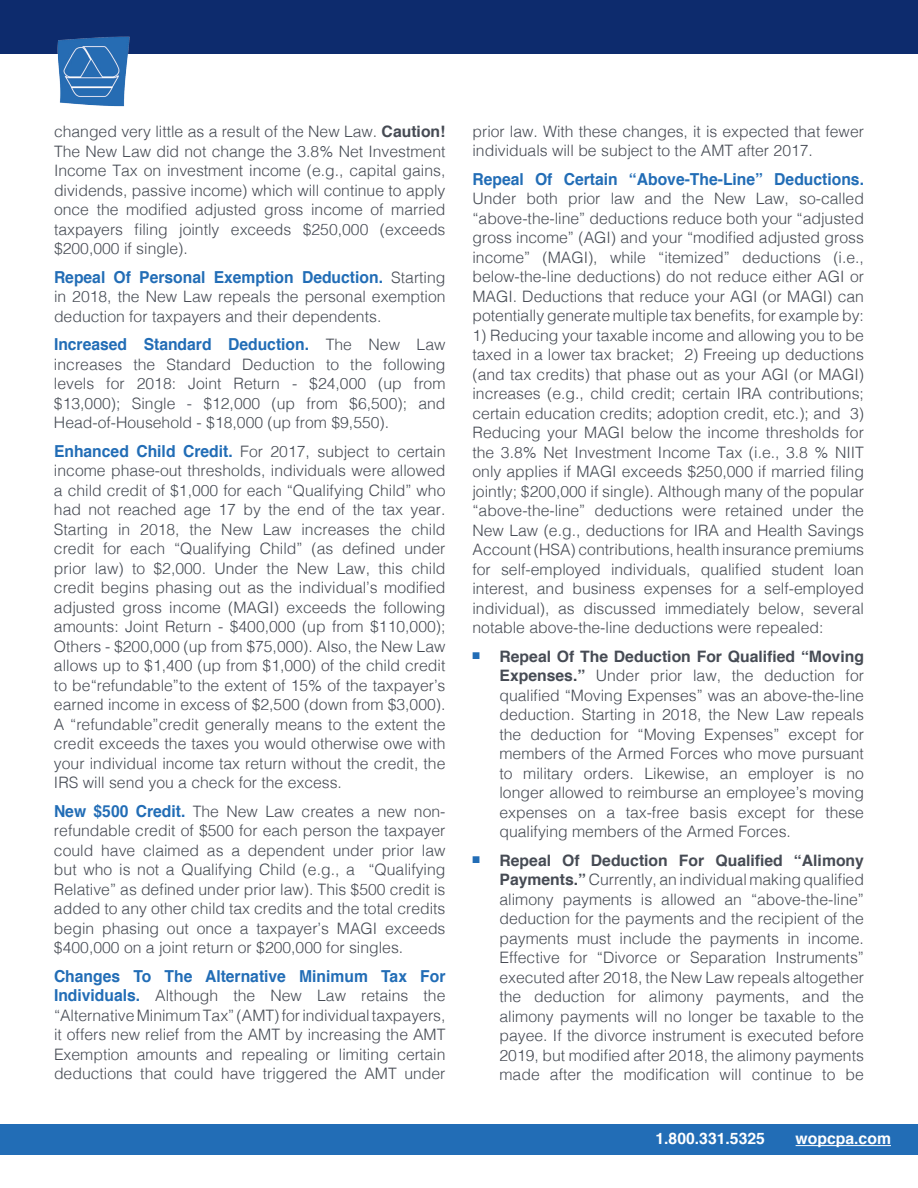
<style>
.page{position:relative;width:918px;height:1188px;background:#fff}
.page>*{position:absolute;margin:0;border:0;box-sizing:border-box;transform-origin:0 0}
.t1{font:700 16.5px "Helvetica";color:#226db6;scale:.95 1}
.t2{font:300 15.75px/19.5px "Helvetica";color:#464b54;text-align:justify}
.t3{font:700 15.75px "Helvetica";color:#fff}
.s1{font-weight:700}
.s2{font-weight:300;font-size:15.75px;color:#464b54}
.s3{font-weight:700;font-size:16.5px;color:#226db6}
.s4{color:#226db6}
</style>
<div class="page">
<div style="left:0;top:0;width:918px;height:54px;background:#0d2b6d"></div>
<div style="left:0;top:1124px;width:918px;height:30px;background:#226db6"></div>
<hr style="left:796px;top:1145px;width:95px;height:1px;background:#fff">
<img style="left:57px;top:36px;width:73px;height:71px">
<p class="t2" style="left:54px;top:121px;width:393px">changed very little as a result of the New Law. <span class="s1">Caution!<br></span>The New Law did not change the 3.8% Net Investment Income Tax on investment income (e.g., capital gains, dividends, passive income) which will continue to apply once the modified adjusted gross income of married taxpayers filing jointly exceeds $250,000 (exceeds $200,000 if single).</p>
<p class="t1" style="left:54px;top:263px;width:414px">Repeal Of Personal Exemption Deduction. <span class="s2">Starting</span></p>
<p class="t2" style="left:54px;top:286px;width:393px">in 2018, the New Law repeals the personal exemption deduction for taxpayers and their dependents.</p>
<p class="t1" style="left:54px;top:331px;width:414px">Increased Standard Deduction. <span class="s2">The New Law</span></p>
<p class="t2" style="left:54px;top:353px;width:393px">increases the Standard Deduction to the following levels for 2018: Joint Return - $24,000 (up from $13,000); Single - $12,000 (up from $6,500); and Head-of-Household - $18,000 (up from $9,550).</p>
<p class="t2" style="left:54px;top:440px;width:393px"><span class="s3">Enhanced Child Credit.</span> For 2017, subject to certain income phase-out thresholds, individuals were allowed a child credit of $1,000 for each “Qualifying Child” who had not reached age 17 by the end of the tax year.<br>Starting in 2018, the New Law increases the child credit for each “Qualifying Child” (as defined under prior law) to $2,000. Under the New Law, this child credit begins phasing out as the individual’s modified adjusted gross income (MAGI) exceeds the following amounts: Joint Return - $400,000 (up from $110,000); Others - $200,000 (up from $75,000). Also, the New Law allows up to $1,400 (up from $1,000) of the child credit to be“refundable”to the extent of 15% of the taxpayer’s earned income in excess of $2,500 (down from $3,000).<br>A “refundable”credit generally means to the extent the credit exceeds the taxes you would otherwise owe with your individual income tax return without the credit, the IRS will send you a check for the excess.</p>
<p class="t2" style="left:54px;top:800px;width:393px"><span class="s3">New $500 Credit.</span> The New Law creates a new non&shy;refundable credit of $500 for each person the taxpayer could have claimed as a dependent under prior law but who is not a Qualifying Child (e.g., a “Qualifying Relative” as defined under prior law). This $500 credit is added to any other child tax credits and the total credits begin phasing out once a taxpayer’s MAGI exceeds $400,000 on a joint return or $200,000 for singles.</p>
<p class="t1" style="left:54px;top:962px;width:414px">Changes To The Alternative Minimum Tax For</p>
<p class="t2" style="left:54px;top:985px;width:393px"><span class="s3">Individuals.</span> Although the New Law retains the “Alternative Minimum Tax” (AMT) for individual taxpayers, it offers new relief from the AMT by increasing the AMT Exemption amounts and repealing or limiting certain deductions that could have triggered the AMT under</p>
<p class="t2" style="left:472px;top:120px;width:393px">prior law. With these changes, it is expected that fewer individuals will be subject to the AMT after 2017.</p>
<p class="t1" style="left:472px;top:165px;width:414px">Repeal Of Certain “Above-The-Line” Deductions.</p>
<p class="t2" style="left:472px;top:188px;width:393px">Under both prior law and the New Law, so-called “above-the-line” deductions reduce both your “adjusted gross income” (AGI) and your “modified adjusted gross income” (MAGI), while “itemized” deductions (i.e., below-the-line deductions) do not reduce either AGI or MAGI. Deductions that reduce your AGI (or MAGI) can potentially generate multiple tax benefits, for example by:</p>
<p class="t2" style="left:472px;top:324px;width:393px">1) Reducing your taxable income and allowing you to be taxed in a lower tax bracket; 2) Freeing up deductions (and tax credits) that phase out as your AGI (or MAGI) increases (e.g., child credit; certain IRA contributions; certain education credits; adoption credit, etc.); and 3)<br>Reducing your MAGI below the income thresholds for the 3.8% Net Investment Income Tax (i.e., 3.8 % NIIT only applies if MAGI exceeds $250,000 if married filing jointly; $200,000 if single). Although many of the popular “above-the-line” deductions were retained under the New Law (e.g., deductions for IRA and Health Savings Account (HSA) contributions, health insurance premiums for self-employed individuals, qualified student loan interest, and business expenses for a self-employed individual), as discussed immediately below, several notable above-the-line deductions were repealed:</p>
<p class="t2" style="left:500px;top:645px;width:366px;text-indent:-27px"><span class="s4">■</span> <span class="s1">Repeal Of The Deduction For Qualified “Moving Expenses.”</span> Under prior law, the deduction for qualified “Moving Expenses” was an above-the-line deduction. Starting in 2018, the New Law repeals the deduction for “Moving Expenses” except for members of the Armed Forces who move pursuant to military orders. Likewise, an employer is no longer allowed to reimburse an employee’s moving expenses on a tax-free basis except for these qualifying members of the Armed Forces.</p>
<p class="t2" style="left:500px;top:849px;width:366px;text-indent:-27px"><span class="s4">■</span> <span class="s1">Repeal Of Deduction For Qualified “Alimony Payments.”</span> Currently, an individual making qualified alimony payments is allowed an “above-the-line” deduction for the payments and the recipient of the payments must include the payments in income.<br>Effective for “Divorce or Separation Instruments” executed after 2018, the New Law repeals altogether the deduction for alimony payments, and the alimony payments will no longer be taxable to the payee. If the divorce instrument is executed before 2019, but modified after 2018, the alimony payments made after the modification will continue to be</p>
<p class="t3" style="left:655px;top:1126px;width:111px">1.800.331.5325</p>
<p class="t3" style="left:796px;top:1126px;width:97px">wopcpa.com</p>
</div>
